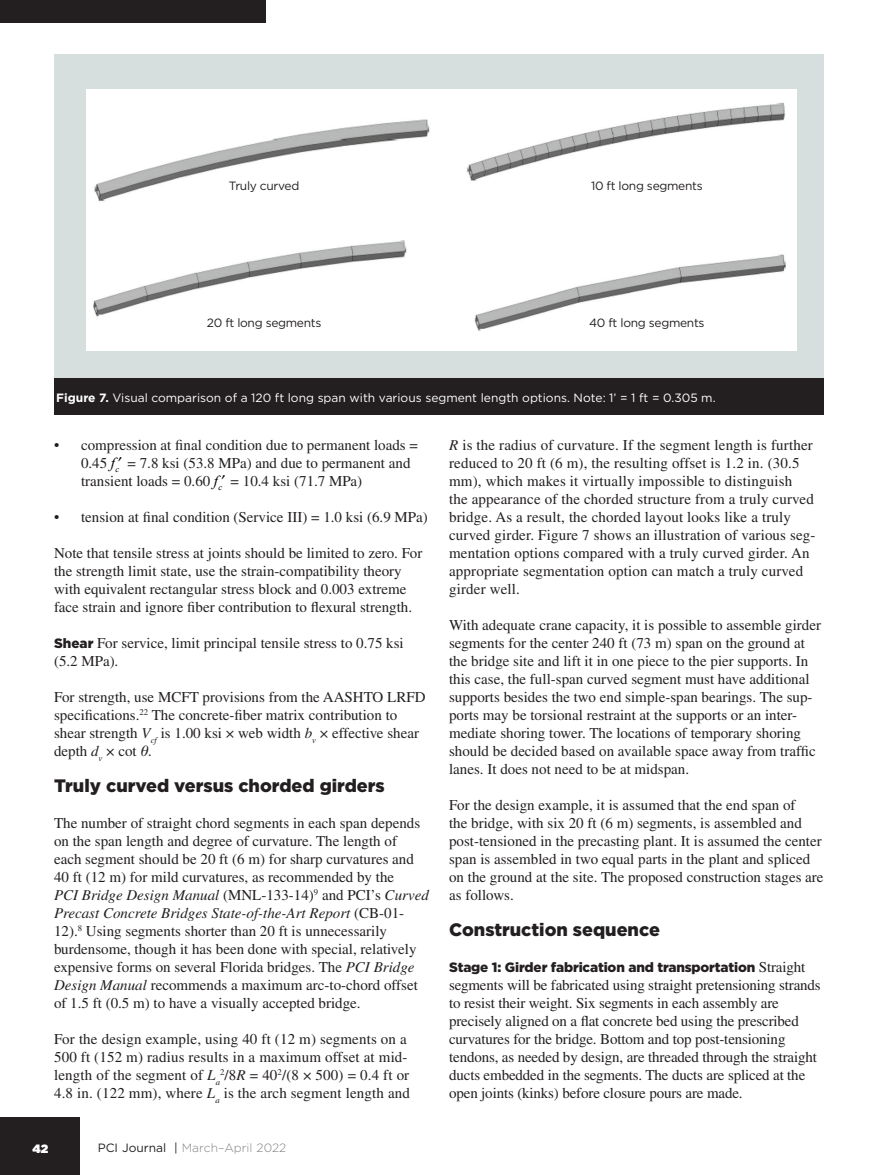
<style>
.page{position:relative;width:878px;height:1175px;background:#fff}
.page>*{position:absolute;margin:0;border:0;box-sizing:border-box;transform-origin:0 0}
.Subhead2{font:900 18px "Gotham";color:#231f20}
.Body{font:15px/18px "Times LT Std";color:#231f20}
.Body-2{font:900 13.5px "Gotham";letter-spacing:-.01em;color:#231f20}
.Figure_caption{font:12px "Gotham";color:#fff}
.Figure_label{font:12px "Gotham";letter-spacing:-.025em;color:#231f20}
.t1{font:300 12px "Gotham";color:#808285}
.t2{font:900 12px "Gotham";color:#fff}
.s1{font-weight:700}
.s2{font-family:"Times New Roman";font-style:italic;color:#000}
.s3{font-family:"Gotham";font-weight:900;font-size:13.5px}
.s4{font-style:italic}
.s5{font-family:"Times Ten Greek Inclined"}
.s6{font-weight:400;color:#231f20}
.s7{font-family:"Times LT Std";font-weight:400;font-size:15px}
</style>
<div class="page">
<div style="left:0;top:1117px;width:80px;height:57px;background:#231f20"></div>
<div style="left:0;top:0;width:266px;height:23px;background:#231f20"></div>
<div style="left:54px;top:54px;width:770px;height:325px;background:#d7dfde"></div>
<div style="left:54px;top:379px;width:770px;height:36px;background:#231f20"></div>
<div style="left:86px;top:89px;width:710px;height:261px;background:#fff"></div>
<img style="left:93px;top:102px;width:693px;height:229px">
<p class="Figure_label" style="left:229px;top:178px;width:72px">Truly curved</p>
<p class="Figure_label" style="left:207px;top:315px;width:116px">20 ft long segments</p>
<p class="Figure_label" style="left:591px;top:178px;width:113px">10 ft long segments</p>
<p class="Figure_label" style="left:589px;top:315px;width:117px">40 ft long segments</p>
<p class="Figure_caption" style="left:56px;top:390px;width:660px"><span class="s1">Figure 7.</span> Visual comparison of a 120 ft long span with various segment length options. Note: 1’ = 1 ft = 0.305 m.</p>
<p class="Body" style="left:81px;top:436px;width:338px;text-indent:-27px">• compression at final condition due to permanent loads =<br>0.45 <span class="s2">f</span><sub>c</sub></p>
<p class="Body" style="left:81px;top:454px;width:331px;text-indent:46px">= 7.8 ksi (53.8 MPa) and due to permanent and transient loads = 0.60 <span class="s2">f</span><sub>c</sub></p>
<p class="Body" style="left:231px;top:472px;width:133px">= 10.4 ksi (71.7 MPa)</p>
<p class="Body" style="left:54px;top:508px;width:375px">• tension at final condition (Service III) = 1.0 ksi (6.9 MPa)</p>
<p class="Body" style="left:54px;top:544px;width:370px">Note that tensile stress at joints should be limited to zero. For the strength limit state, use the strain-compatibility theory with equivalent rectangular stress block and 0.003 extreme face strain and ignore fiber contribution to flexural strength.</p>
<p class="Body" style="left:54px;top:634px;width:351px"><span class="s3">Shear</span> For service, limit principal tensile stress to 0.75 ksi (5.2 MPa).</p>
<p class="Body" style="left:54px;top:688px;width:373px">For strength, use MCFT provisions from the AASHTO LRFD specifications.<sup>22</sup> The concrete-fiber matrix contribution to shear strength <span class="s4">V</span><sub>cf</sub> is 1.00 ksi × web width <span class="s4">b</span><sub>v</sub> × effective shear depth <span class="s4">d</span><sub>v</sub> × cot <span class="s5">θ.</span></p>
<p class="Subhead2" style="left:54px;top:773px;width:332px">Truly curved versus chorded girders</p>
<p class="Body" style="left:54px;top:814px;width:376px">The number of straight chord segments in each span depends on the span length and degree of curvature. The length of<br>each segment should be 20 ft (6 m) for sharp curvatures and 40 ft (12 m) for mild curvatures, as recommended by the<br><span class="s4">PCI Bridge Design Manual</span> (MNL-133-14)<sup>9</sup> and PCI’s <span class="s4">Curved Precast Concrete Bridges State-of-the-Art Report</span> (CB-01- 12).<sup>8</sup> Using segments shorter than 20 ft is unnecessarily burdensome, though it has been done with special, relatively expensive forms on several Florida bridges. The <span class="s4">PCI Bridge Design Manual</span> recommends a maximum arc-to-chord offset of 1.5 ft (0.5 m) to have a visually accepted bridge.</p>
<p class="Body" style="left:54px;top:1030px;width:357px">For the design example, using 40 ft (12 m) segments on a 500 ft (152 m) radius results in a maximum offset at mid&shy;length of the segment of <span class="s4">L</span><sub>a</sub><sup>2</sup>/8<span class="s4">R</span> = 40<sup>2</sup>/(8 × 500) = 0.4 ft or 4.8 in. (122 mm), where <span class="s4">L</span><sub>a</sub> is the arch segment length and</p>
<p class="t2" style="left:33px;top:1139px;width:17px">42</p>
<p class="t1" style="left:98px;top:1140px;width:190px"><span class="s6">PCI Journal</span> <span class="s6">|</span> March–April 2022</p>
<p class="Body" style="left:449px;top:436px;width:368px"><span class="s4">R</span> is the radius of curvature. If the segment length is further reduced to 20 ft (6 m), the resulting offset is 1.2 in. (30.5 mm), which makes it virtually impossible to distinguish<br>the appearance of the chorded structure from a truly curved bridge. As a result, the chorded layout looks like a truly curved girder. Figure 7 shows an illustration of various seg&shy;mentation options compared with a truly curved girder. An appropriate segmentation option can match a truly curved girder well.</p>
<p class="Body" style="left:449px;top:616px;width:373px">With adequate crane capacity, it is possible to assemble girder segments for the center 240 ft (73 m) span on the ground at the bridge site and lift it in one piece to the pier supports. In this case, the full-span curved segment must have additional supports besides the two end simple-span bearings. The sup&shy;ports may be torsional restraint at the supports or an inter&shy;mediate shoring tower. The locations of temporary shoring should be decided based on available space away from traffic lanes. It does not need to be at midspan.</p>
<p class="Body" style="left:449px;top:796px;width:376px">For the design example, it is assumed that the end span of<br>the bridge, with six 20 ft (6 m) segments, is assembled and post-tensioned in the precasting plant. It is assumed the center span is assembled in two equal parts in the plant and spliced on the ground at the site. The proposed construction stages are as follows.</p>
<p class="Subhead2" style="left:449px;top:917px;width:212px">Construction sequence</p>
<p class="Body-2" style="left:449px;top:958px;width:358px">Stage 1: Girder fabrication and transportation <span class="s7">Straight</span></p>
<p class="Body" style="left:449px;top:976px;width:373px">segments will be fabricated using straight pretensioning strands to resist their weight. Six segments in each assembly are precisely aligned on a flat concrete bed using the prescribed curvatures for the bridge. Bottom and top post-tensioning tendons, as needed by design, are threaded through the straight ducts embedded in the segments. The ducts are spliced at the open joints (kinks) before closure pours are made.</p>
</div>
